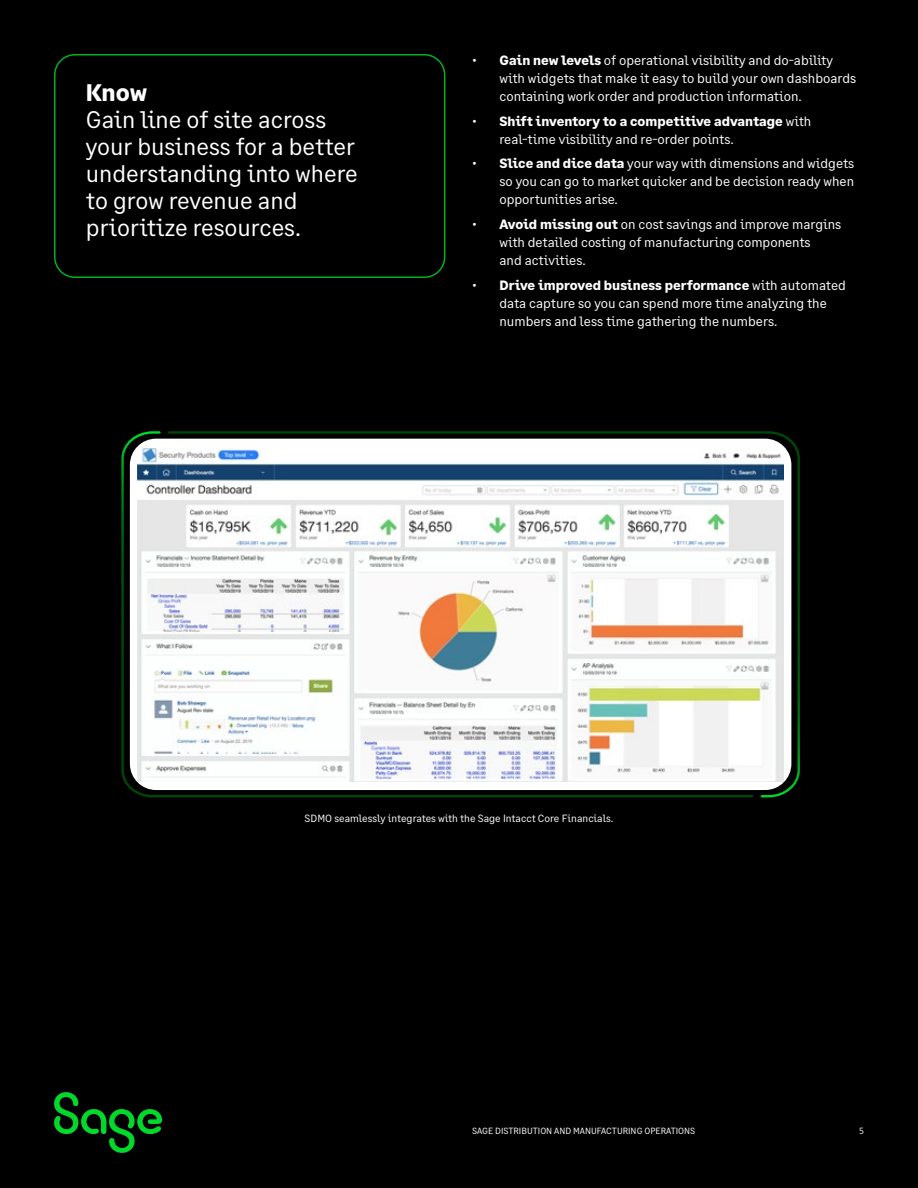
<style>
.page{position:relative;width:918px;height:1188px;background:#000}
.page>*{position:absolute;margin:0;border:0;box-sizing:border-box;transform-origin:0 0}
.t1{font:24px/27px "Sage Text";color:#fff}
.t2{font:700 24px "Sage Text";color:#fff}
.t3{font:13.5px/18px "Sage Text";color:#fff}
.t4{font:10.5px "Sage Text";color:#fff}
.t5{font:9px "Sage Text";color:#fff}
.s1{font-weight:700}
</style>
<div class="page">
<div style="left:54px;top:54px;width:391px;height:224px;border:2px solid #00b120;border-radius:20px"></div>
<svg style="left:121px;top:431px;width:46px;height:367px"></svg>
<svg style="left:167px;top:431px;width:633px;height:367px"></svg>
<img style="left:138px;top:449px;width:646px;height:332px">
<svg style="left:54px;top:1092px;width:108px;height:61px"></svg>
<h1 class="t2" style="left:86px;top:77px;width:63px">Know</h1>
<h1 class="t1" style="left:86px;top:106px;width:273px">Gain line of site across your business for a better understanding into where to grow revenue and prioritize resources.</h1>
<p class="t3" style="left:500px;top:51px;width:358px;text-indent:-27px">• <span class="s1">Gain new levels</span> of operational visibility and do-ability with widgets that make it easy to build your own dashboards containing work order and production information.</p>
<p class="t3" style="left:500px;top:112px;width:313px;text-indent:-27px">• <span class="s1">Shift inventory to a competitive advantage</span> with real-time visibility and re-order points.</p>
<p class="t3" style="left:500px;top:155px;width:356px;text-align:justify;text-indent:-27px">• <span class="s1">Slice and dice data</span> your way with dimensions and widgets so you can go to market quicker and be decision ready when opportunities arise.</p>
<p class="t3" style="left:500px;top:216px;width:343px;text-indent:-27px">• <span class="s1">Avoid missing out</span> on cost savings and improve margins with detailed costing of manufacturing components<br>and activities.</p>
<p class="t3" style="left:500px;top:276px;width:348px;text-indent:-27px">• <span class="s1">Drive improved business performance</span> with automated data capture so you can spend more time analyzing the numbers and less time gathering the numbers.</p>
<p class="t4" style="left:305px;top:812px;width:310px">SDMO seamlessly integrates with the Sage Intacct Core Financials.</p>
<p class="t5" style="left:472px;top:1125px;width:225px">SAGE DISTRIBUTION AND MANUFACTURING OPERATIONS</p>
<p class="t5" style="left:860px;top:1125px;width:6px">5</p>
</div>
